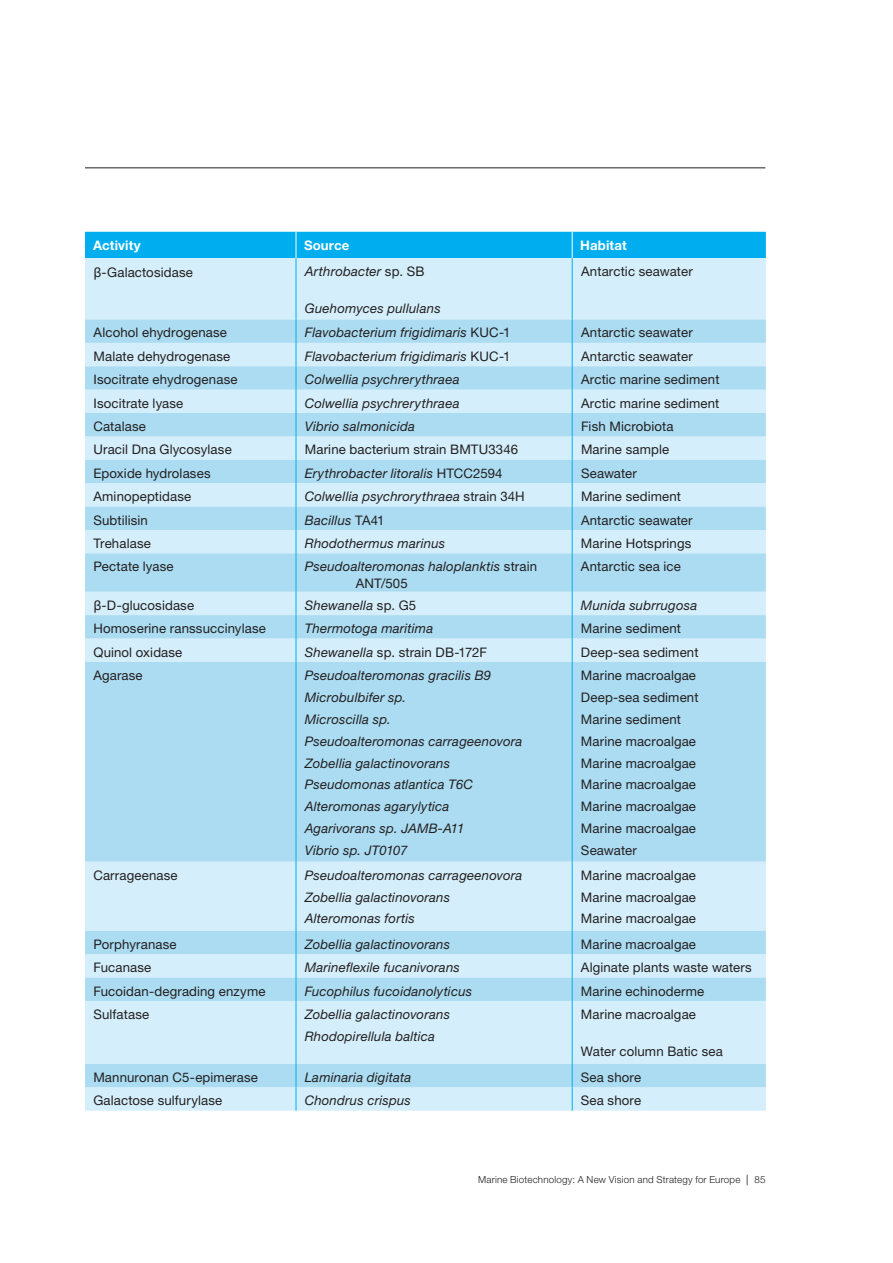
<style>
.page{position:relative;width:893px;height:1263px;background:#fff}
.page>*{position:absolute;margin:0;border:0;box-sizing:border-box;transform-origin:0 0}
.t1{font:13.2px/21.9px "Helvetica Neue LT Std";letter-spacing:.01em;color:#231f20}
.t2{font:italic 13.2px/21.9px "Helvetica Neue LT Std";letter-spacing:.015em;color:#231f20}
.t3{font:700 13.2px "Helvetica Neue LT Std";letter-spacing:.01em;color:#fff}
.t4{font:300 9.75px "Helvetica Neue LT Std";letter-spacing:.02em;color:#231f20}
.s1{font-family:"Helvetica"}
.s2{font-style:normal}
.s3{font-style:italic}
.s4{font-weight:400;font-size:10.5px}
</style>
<div class="page">
<div style="left:85px;top:258px;width:681px;height:853px;background:#d4effb"></div>
<div style="left:297px;top:258px;width:469px;height:61px;background:#d4effb"></div>
<svg style="left:85px;top:319px;width:681px;height:768px;background:#bce3f5"></svg>
<div style="left:85px;top:232px;width:681px;height:26px;background:#00aeef"></div>
<hr style="left:296px;top:258px;width:1px;height:61px;background:#00aeef">
<hr style="left:572px;top:258px;width:1px;height:61px;background:#00aeef">
<svg style="left:296px;top:319px;width:1px;height:234px"></svg>
<svg style="left:572px;top:319px;width:1px;height:234px"></svg>
<hr style="left:296px;top:553px;width:1px;height:39px;background:#00aeef">
<hr style="left:572px;top:553px;width:1px;height:39px;background:#00aeef">
<svg style="left:296px;top:592px;width:1px;height:70px"></svg>
<svg style="left:572px;top:592px;width:1px;height:70px"></svg>
<hr style="left:296px;top:662px;width:1px;height:200px;background:#00aeef">
<hr style="left:572px;top:662px;width:1px;height:200px;background:#00aeef">
<hr style="left:296px;top:862px;width:1px;height:69px;background:#00aeef">
<hr style="left:572px;top:862px;width:1px;height:69px;background:#00aeef">
<svg style="left:296px;top:931px;width:1px;height:70px"></svg>
<svg style="left:572px;top:931px;width:1px;height:70px"></svg>
<hr style="left:296px;top:1001px;width:1px;height:63px;background:#00aeef">
<hr style="left:572px;top:1001px;width:1px;height:63px;background:#00aeef">
<svg style="left:296px;top:1064px;width:1px;height:47px"></svg>
<svg style="left:572px;top:1064px;width:1px;height:47px"></svg>
<hr style="left:85px;top:167px;width:680px;height:1px;background:#231f20">
<p class="t3" style="left:93px;top:237px;width:49px">Activity</p>
<p class="t3" style="left:304px;top:237px;width:47px">Source</p>
<p class="t3" style="left:580px;top:237px;width:48px">Habitat</p>
<p class="t1" style="left:94px;top:261px;width:101px"><span class="s1">β</span>-Galactosidase</p>
<p class="t2" style="left:305px;top:260px;width:121px">Arthrobacter <span class="s2">sp. SB</span></p>
<p class="t2" style="left:305px;top:297px;width:137px">Guehomyces pullulans</p>
<p class="t1" style="left:581px;top:260px;width:113px">Antarctic seawater</p>
<p class="t1" style="left:94px;top:322px;width:135px">Alcohol ehydrogenase</p>
<p class="t2" style="left:305px;top:321px;width:207px">Flavobacterium frigidimaris <span class="s2">KUC-1</span></p>
<p class="t1" style="left:581px;top:322px;width:113px">Antarctic seawater</p>
<p class="t1" style="left:94px;top:345px;width:138px">Malate dehydrogenase</p>
<p class="t2" style="left:305px;top:345px;width:207px">Flavobacterium frigidimaris <span class="s2">KUC-1</span></p>
<p class="t1" style="left:581px;top:345px;width:113px">Antarctic seawater</p>
<p class="t1" style="left:94px;top:368px;width:145px">Isocitrate ehydrogenase</p>
<p class="t2" style="left:305px;top:368px;width:156px">Colwellia psychrerythraea</p>
<p class="t1" style="left:581px;top:368px;width:140px">Arctic marine sediment</p>
<p class="t1" style="left:94px;top:392px;width:91px">Isocitrate lyase</p>
<p class="t2" style="left:305px;top:392px;width:156px">Colwellia psychrerythraea</p>
<p class="t1" style="left:581px;top:392px;width:140px">Arctic marine sediment</p>
<p class="t1" style="left:93px;top:415px;width:54px">Catalase</p>
<p class="t2" style="left:305px;top:415px;width:112px">Vibrio salmonicida</p>
<p class="t1" style="left:581px;top:415px;width:94px">Fish Microbiota</p>
<p class="t1" style="left:93px;top:438px;width:140px">Uracil Dna Glycosylase</p>
<p class="t1" style="left:305px;top:438px;width:215px">Marine bacterium strain BMTU3346</p>
<p class="t1" style="left:581px;top:438px;width:90px">Marine sample</p>
<p class="t1" style="left:93px;top:462px;width:119px">Epoxide hydrolases</p>
<p class="t2" style="left:305px;top:462px;width:199px">Erythrobacter litoralis <span class="s2">HTCC2594</span></p>
<p class="t1" style="left:581px;top:462px;width:57px">Seawater</p>
<p class="t1" style="left:93px;top:485px;width:99px">Aminopeptidase</p>
<p class="t2" style="left:305px;top:485px;width:221px">Colwellia psychrorythraea <span class="s2">strain 34H</span></p>
<p class="t1" style="left:581px;top:485px;width:101px">Marine sediment</p>
<p class="t1" style="left:93px;top:509px;width:56px">Subtilisin</p>
<p class="t2" style="left:305px;top:509px;width:81px">Bacillus <span class="s2">TA41</span></p>
<p class="t1" style="left:581px;top:509px;width:113px">Antarctic seawater</p>
<p class="t1" style="left:93px;top:532px;width:59px">Trehalase</p>
<p class="t2" style="left:305px;top:532px;width:142px">Rhodothermus marinus</p>
<p class="t1" style="left:581px;top:532px;width:112px">Marine Hotsprings</p>
<p class="t1" style="left:93px;top:555px;width:82px">Pectate lyase</p>
<p class="t2" style="left:356px;top:558px;width:183px;line-height:16.2px;text-indent:-51px">Pseudoalteromonas haloplanktis <span class="s2">strain<br>ANT/505</span></p>
<p class="t1" style="left:581px;top:555px;width:101px">Antarctic sea ice</p>
<p class="t1" style="left:93px;top:595px;width:102px"><span class="s1">β</span>-D-glucosidase</p>
<p class="t2" style="left:305px;top:594px;width:113px">Shewanella <span class="s2">sp. G5</span></p>
<p class="t2" style="left:581px;top:594px;width:118px">Munida subrrugosa</p>
<p class="t1" style="left:93px;top:617px;width:174px">Homoserine ranssuccinylase</p>
<p class="t2" style="left:305px;top:617px;width:130px">Thermotoga maritima</p>
<p class="t1" style="left:581px;top:617px;width:101px">Marine sediment</p>
<p class="t1" style="left:93px;top:641px;width:90px">Quinol oxidase</p>
<p class="t1" style="left:305px;top:641px;width:184px"><span class="s3">Shewanella</span> sp. strain DB-172F</p>
<p class="t1" style="left:581px;top:641px;width:119px">Deep-sea sediment</p>
<p class="t1" style="left:93px;top:664px;width:51px">Agarase</p>
<p class="t2" style="left:305px;top:664px;width:219px">Pseudoalteromonas gracilis B9<br>Microbulbifer sp.<br>Microscilla sp.<br>Pseudoalteromonas carrageenovora<br>Zobellia galactinovorans<br>Pseudomonas atlantica T6C<br>Alteromonas agarylytica<br>Agarivorans sp. JAMB-A11<br>Vibrio sp. JT0107</p>
<p class="t1" style="left:581px;top:664px;width:119px">Marine macroalgae<br>Deep-sea sediment<br>Marine sediment<br>Marine macroalgae<br>Marine macroalgae<br>Marine macroalgae<br>Marine macroalgae<br>Marine macroalgae<br>Seawater</p>
<p class="t1" style="left:93px;top:864px;width:86px">Carrageenase</p>
<p class="t2" style="left:305px;top:864px;width:219px">Pseudoalteromonas carrageenovora<br>Zobellia galactinovorans<br>Alteromonas fortis</p>
<p class="t1" style="left:581px;top:864px;width:117px;text-align:justify">Marine macroalgae Marine macroalgae Marine macroalgae</p>
<p class="t1" style="left:93px;top:933px;width:85px">Porphyranase</p>
<p class="t2" style="left:305px;top:933px;width:147px">Zobellia galactinovorans</p>
<p class="t1" style="left:581px;top:933px;width:117px">Marine macroalgae</p>
<p class="t1" style="left:93px;top:956px;width:59px">Fucanase</p>
<p class="t2" style="left:305px;top:956px;width:157px">Marineflexile fucanivorans</p>
<p class="t1" style="left:581px;top:956px;width:172px">Alginate plants waste waters</p>
<p class="t1" style="left:93px;top:980px;width:174px">Fucoidan-degrading enzyme</p>
<p class="t2" style="left:305px;top:980px;width:169px">Fucophilus fucoidanolyticus</p>
<p class="t1" style="left:581px;top:980px;width:125px">Marine echinoderme</p>
<p class="t1" style="left:93px;top:1003px;width:57px">Sulfatase</p>
<p class="t2" style="left:305px;top:1003px;width:147px">Zobellia galactinovorans<br>Rhodopirellula baltica</p>
<p class="t1" style="left:581px;top:1003px;width:117px">Marine macroalgae</p>
<p class="t1" style="left:581px;top:1040px;width:143px">Water column Batic sea</p>
<p class="t1" style="left:93px;top:1066px;width:166px">Mannuronan C5-epimerase</p>
<p class="t2" style="left:305px;top:1066px;width:108px">Laminaria digitata</p>
<p class="t1" style="left:581px;top:1066px;width:62px">Sea shore</p>
<p class="t1" style="left:93px;top:1089px;width:130px">Galactose sulfurylase</p>
<p class="t2" style="left:305px;top:1089px;width:108px">Chondrus crispus</p>
<p class="t1" style="left:581px;top:1089px;width:62px">Sea shore</p>
<p class="t4" style="left:478px;top:1173px;width:289px">Marine Biotechnology: A New Vision and Strategy for Europe <span class="s4">|</span> 85</p>
</div>
